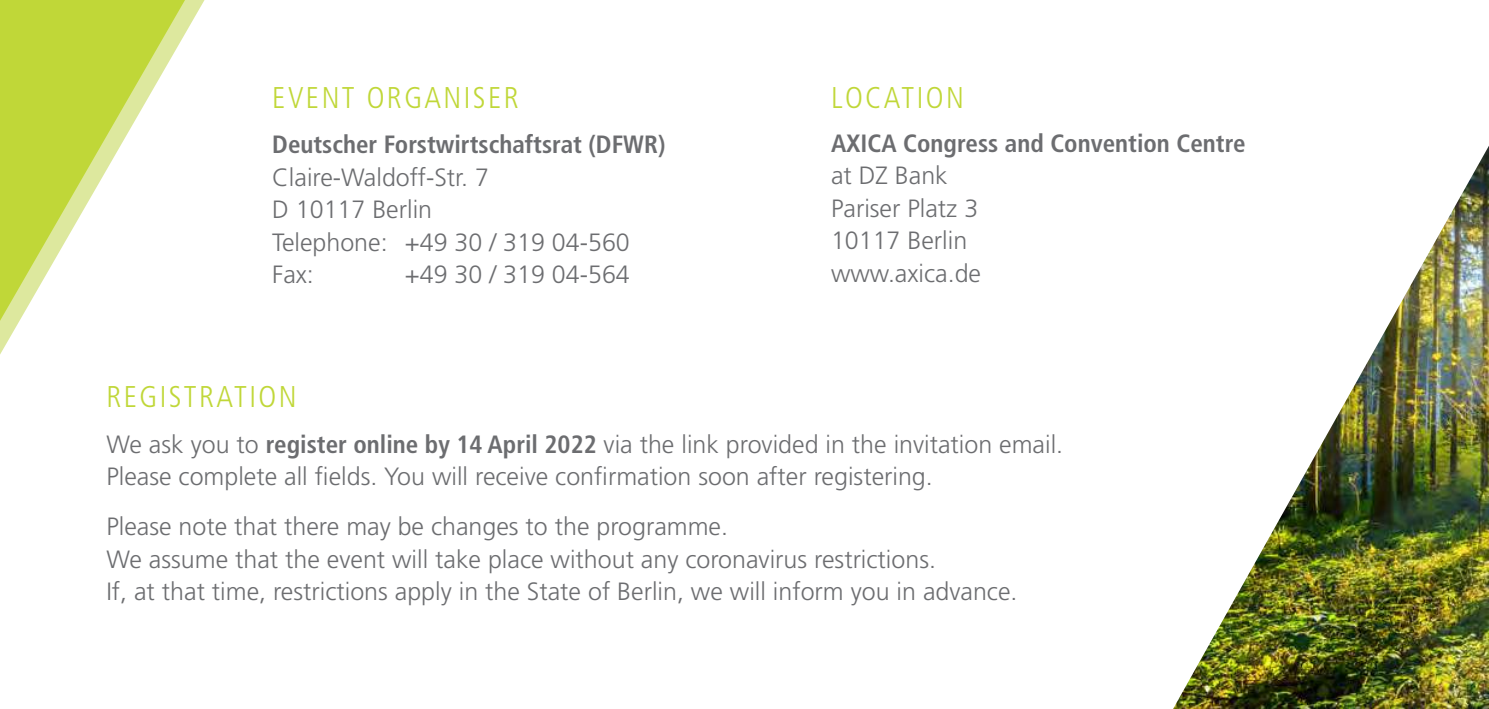
<style>
.page{position:relative;width:1489px;height:709px;background:#fff}
.page>*{position:absolute;margin:0;border:0;box-sizing:border-box;transform-origin:0 0}
.t1{font:300 condensed 30px "Frutiger";letter-spacing:.08em;color:#c0d738}
.t2{font:300 25px/32.5px "Frutiger";color:#6c6d70}
.t3{font:700 condensed 25px "Frutiger";color:#6c6d70}
.s1{font-weight:700;font-stretch:condensed}
</style>
<div class="page">
<img style="left:1173px;top:147px;width:315px;height:562px">
<svg style="left:0;top:0;width:204px;height:354px"></svg>
<svg style="left:0;top:0;width:185px;height:321px"></svg>
<p class="t1" style="left:272px;top:81px;width:248px">EVENT ORGANISER</p>
<p class="t1" style="left:831px;top:80px;width:134px">LOCATION</p>
<p class="t3" style="left:272px;top:130px;width:394px">Deutscher Forstwirtschaftsrat (DFWR)</p>
<p class="t2" style="left:272px;top:161px;width:359px">Claire-Waldoff-Str. 7<br>D 10117 Berlin<br>Telephone: +49 30 / 319 04-560<br>Fax:</p>
<p class="t2" style="left:405px;top:258px;width:226px">+49 30 / 319 04-564</p>
<p class="t1" style="left:106px;top:380px;width:192px">REGISTRATION</p>
<p class="t3" style="left:831px;top:128px;width:416px">AXICA Congress and Convention Centre</p>
<p class="t2" style="left:831px;top:159px;width:152px">at DZ Bank<br>Pariser Platz 3<br>10117 Berlin www.axica.de</p>
<p class="t2" style="left:106px;top:428px;width:958px">We ask you to <span class="s1">register online by 14 April 2022</span> via the link provided in the invitation email.<br>Please complete all fields. You will receive confirmation soon after registering.</p>
<p class="t2" style="left:106px;top:510px;width:912px">Please note that there may be changes to the programme.<br>We assume that the event will take place without any coronavirus restrictions.<br>If, at that time, restrictions apply in the State of Berlin, we will inform you in advance.</p>
</div>
